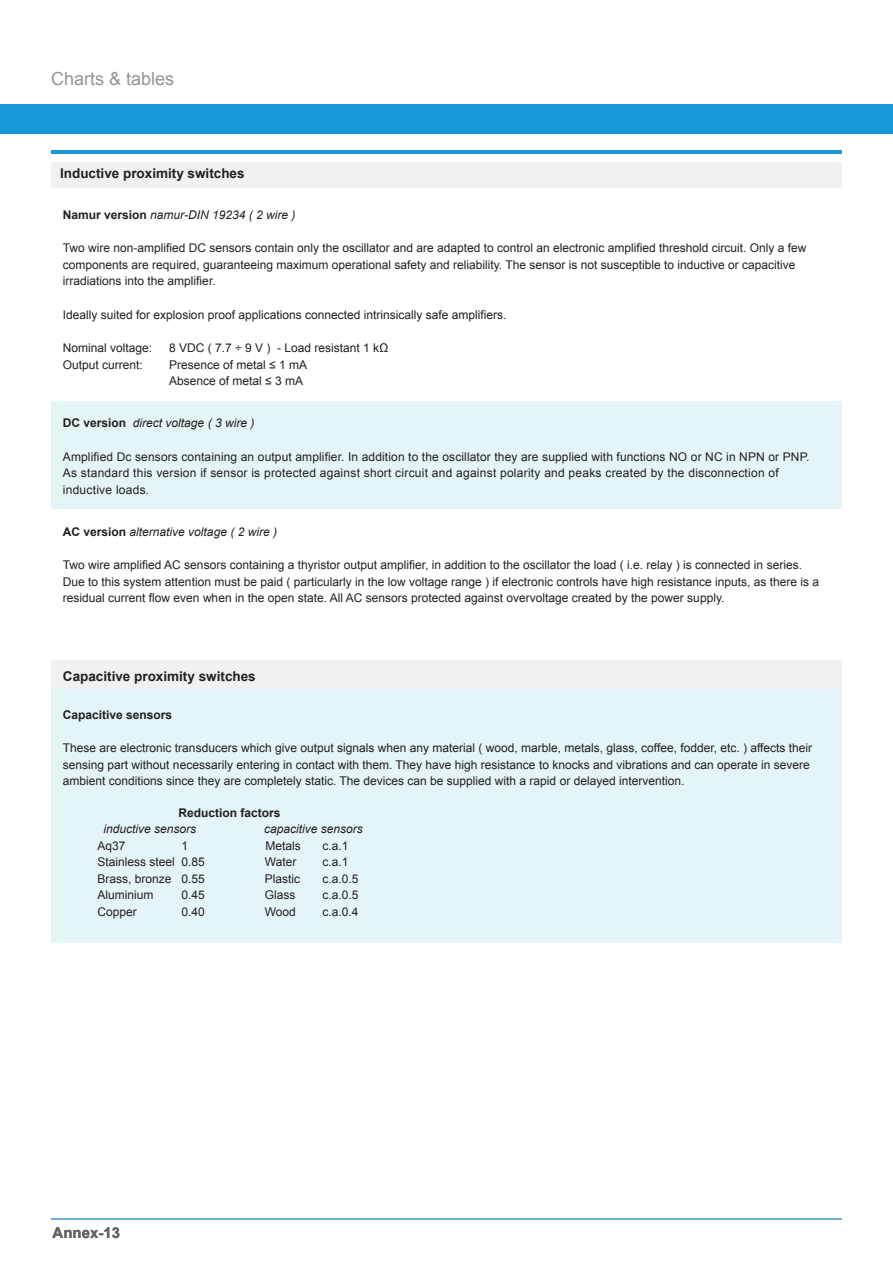
<style>
.page{position:relative;width:893px;height:1263px;background:#fff}
.page>*{position:absolute;margin:0;border:0;box-sizing:border-box;transform-origin:0 0}
.t1{font:18px "Arial";color:#939598}
.t2{font:700 15px "Arial";color:#636366}
.t3{font:700 13.5px "Arial";color:#231f20}
.t4{font:12px/16.5px "Arial";color:#231f20}
.t5{font:12px/16.5px "Arial";letter-spacing:.02em;color:#231f20}
.t6{font:italic 12px "Arial";color:#231f20}
.t7{font:700 12px "Arial";color:#231f20}
.s1{font-weight:700;font-style:normal}
</style>
<div class="page">
<div style="left:0;top:104px;width:893px;height:30px;background:#1898d6"></div>
<hr style="left:51px;top:151px;width:791px;height:3px;background:#1898d6">
<hr style="left:51px;top:1218px;width:791px;height:1px;background:#6cb0e0">
<div style="left:51px;top:163px;width:791px;height:25px;background:#f0f1f2"></div>
<div style="left:51px;top:689px;width:791px;height:254px;background:#e4f4f7"></div>
<div style="left:51px;top:661px;width:791px;height:28px;background:#f0f1f2"></div>
<div style="left:51px;top:401px;width:791px;height:108px;background:#e4f4f7"></div>
<h1 class="t1" style="left:51px;top:67px;width:125px">Charts &amp; tables</h1>
<p class="t3" style="left:60px;top:165px;width:186px">Inductive proximity switches</p>
<p class="t6" style="left:63px;top:207px;width:234px"><span class="s1">Namur version</span> namur-DIN 19234 ( 2 wire )</p>
<p class="t4" style="left:63px;top:240px;width:745px">Two wire non-amplified DC sensors contain only the oscillator and are adapted to control an electronic amplified threshold circuit. Only a few components are required, guaranteeing maximum operational safety and reliability. The sensor is not susceptible to inductive or capacitive irradiations into the amplifier.</p>
<p class="t4" style="left:63px;top:306px;width:445px">Ideally suited for explosion proof applications connected intrinsically safe amplifiers.</p>
<p class="t4" style="left:63px;top:340px;width:91px">Nominal voltage:</p>
<p class="t4" style="left:169px;top:340px;width:221px">8 VDC ( 7.7 ÷ 9 V ) - Load resistant 1 kΩ</p>
<p class="t4" style="left:63px;top:356px;width:82px">Output current:</p>
<p class="t4" style="left:169px;top:356px;width:139px">Presence of metal ≤ 1 mA<br>Absence of metal ≤ 3 mA</p>
<p class="t6" style="left:63px;top:415px;width:193px"><span class="s1">DC version</span> direct voltage ( 3 wire )</p>
<p class="t5" style="left:63px;top:448px;width:748px">Amplified Dc sensors containing an output amplifier. In addition to the oscillator they are supplied with functions NO or NC in NPN or PNP.<br>As standard this version if sensor is protected against short circuit and against polarity and peaks created by the disconnection of inductive loads.</p>
<p class="t6" style="left:63px;top:524px;width:216px"><span class="s1">AC version</span> alternative voltage ( 2 wire )</p>
<p class="t4" style="left:63px;top:557px;width:758px">Two wire amplified AC sensors containing a thyristor output amplifier, in addition to the oscillator the load ( i.e. relay ) is connected in series.<br>Due to this system attention must be paid ( particularly in the low voltage range ) if electronic controls have high resistance inputs, as there is a residual current flow even when in the open state. All AC sensors protected against overvoltage created by the power supply.</p>
<p class="t3" style="left:63px;top:667px;width:194px">Capacitive proximity switches</p>
<p class="t7" style="left:63px;top:707px;width:111px">Capacitive sensors</p>
<p class="t4" style="left:63px;top:740px;width:751px">These are electronic transducers which give output signals when any material ( wood, marble, metals, glass, coffee, fodder, etc. ) affects their sensing part without necessarily entering in contact with them. They have high resistance to knocks and vibrations and can operate in severe ambient conditions since they are completely static. The devices can be supplied with a rapid or delayed intervention.</p>
<p class="t7" style="left:178px;top:805px;width:104px">Reduction factors</p>
<p class="t6" style="left:104px;top:821px;width:94px">inductive sensors</p>
<p class="t6" style="left:264px;top:821px;width:100px">capacitive sensors</p>
<p class="t4" style="left:97px;top:837px;width:30px">Aq37</p>
<p class="t4" style="left:181px;top:837px;width:8px">1</p>
<p class="t4" style="left:265px;top:837px;width:37px">Metals</p>
<p class="t4" style="left:322px;top:837px;width:28px">c.a.1</p>
<p class="t4" style="left:97px;top:854px;width:109px">Stainless steel 0.85</p>
<p class="t4" style="left:265px;top:854px;width:33px">Water</p>
<p class="t4" style="left:322px;top:854px;width:28px">c.a.1</p>
<p class="t4" style="left:97px;top:870px;width:109px">Brass, bronze 0.55</p>
<p class="t4" style="left:265px;top:870px;width:37px">Plastic</p>
<p class="t4" style="left:322px;top:870px;width:38px">c.a.0.5</p>
<p class="t4" style="left:97px;top:887px;width:58px">Aluminium</p>
<p class="t4" style="left:181px;top:887px;width:25px">0.45</p>
<p class="t4" style="left:265px;top:887px;width:32px">Glass</p>
<p class="t4" style="left:322px;top:887px;width:38px">c.a.0.5</p>
<p class="t4" style="left:97px;top:903px;width:41px">Copper</p>
<p class="t4" style="left:181px;top:903px;width:25px">0.40</p>
<p class="t4" style="left:265px;top:903px;width:33px">Wood</p>
<p class="t4" style="left:322px;top:903px;width:38px">c.a.0.4</p>
<p class="t2" style="left:53px;top:1223px;width:69px">Annex-13</p>
</div>
